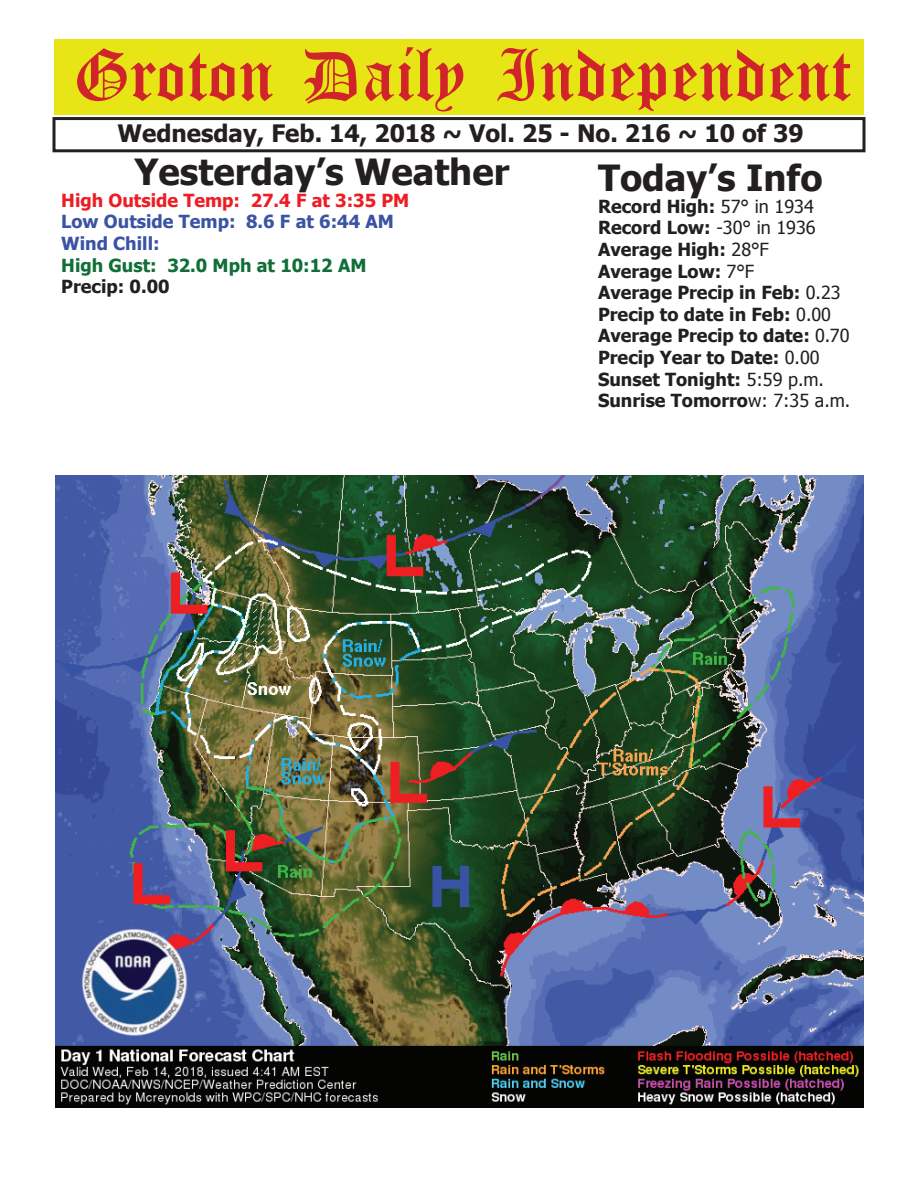
<style>
.page{position:relative;width:918px;height:1188px;background:#fff}
.page>*{position:absolute;margin:0;border:0;box-sizing:border-box;transform-origin:0 0}
.t1{font:54px "Old English Five";color:#d1232a}
.t2{font:700 36px "Tahoma";color:#231f20}
.t3{font:700 24px "Tahoma";color:#231f20}
.t4{font:700 18px/21.6px "Tahoma";color:#231f20}
.t5{font:700 18px/21.6px "Tahoma";color:#3a53a3}
.t6{font:700 18px "Tahoma";color:#ee1d23}
.t7{font:700 18px "Tahoma";color:#106e38}
.s1{font-weight:400}
</style>
<div class="page">
<div style="left:52px;top:117px;width:814px;height:35px;border:3px solid #231f20"></div>
<div style="left:54px;top:40px;width:810px;height:75px;background:#e7e515"></div>
<img style="left:56px;top:475px;width:808px;height:633px">
<h1 class="t1" style="left:73px;top:50px;width:779px">Groton Daily Independent</h1>
<h3 class="t3" style="left:118px;top:116px;width:688px">Wednesday, Feb. 14, 2018 ~ Vol. 25 - No. 216 ~ 10 of 39</h3>
<h2 class="t2" style="left:134px;top:147px;width:376px">Yesterday’s Weather</h2>
<p class="t6" style="left:61px;top:188px;width:350px">High Outside Temp: 27.4 F at 3:35 PM</p>
<p class="t5" style="left:61px;top:210px;width:334px">Low Outside Temp: 8.6 F at 6:44 AM<br>Wind Chill:</p>
<p class="t7" style="left:61px;top:252px;width:307px">High Gust: 32.0 Mph at 10:12 AM</p>
<p class="t4" style="left:61px;top:275px;width:110px">Precip: 0.00</p>
<h2 class="t2" style="left:598px;top:153px;width:226px">Today’s Info</h2>
<p class="t4" style="left:598px;top:194px;width:254px">Record High: <span class="s1">57° in 1934<br></span>Record Low: <span class="s1">-30° in 1936<br></span>Average High: <span class="s1">28°F<br></span>Average Low: <span class="s1">7°F<br></span>Average Precip in Feb: <span class="s1">0.23<br></span>Precip to date in Feb: <span class="s1">0.00<br></span>Average Precip to date: <span class="s1">0.70<br></span>Precip Year to Date: <span class="s1">0.00<br></span>Sunset Tonight: <span class="s1">5:59 p.m.<br></span>Sunrise Tomorro<span class="s1">w: 7:35 a.m.</span></p>
</div>
